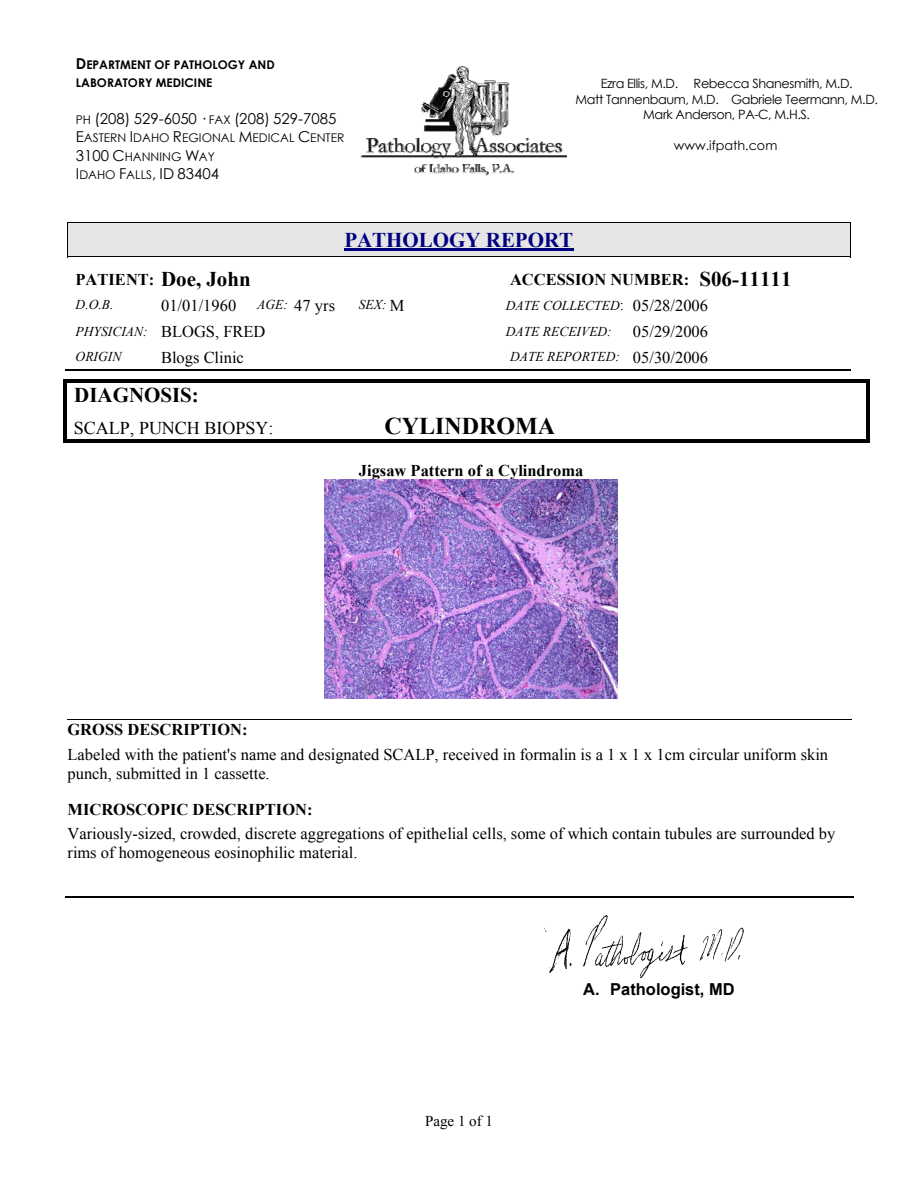
<style>
.page{position:relative;width:918px;height:1188px;background:#fff}
.page>*{position:absolute;margin:0;border:0;box-sizing:border-box;transform-origin:0 0}
.t1{font:700 24px "Times New Roman";color:#000}
.t2{font:700 21px "Times New Roman";color:#000080}
.t3{font:700 21px "Times New Roman";color:#000}
.t4{font:18px "Times New Roman";color:#000}
.t5{font:16.5px/19px "Times New Roman";color:#000}
.t6{font:700 16.5px "Times New Roman";color:#000}
.t7{font:700 16.5px "Arial";color:#000}
.t8{font:15px "Century Gothic";color:#000}
.t9{font:15px "Times New Roman";color:#000}
.t10{font:italic 13.5px "Times New Roman";color:#000}
.t11{font:12.75px/15.3px "Century Gothic";letter-spacing:-.03em;color:#000;text-align:center}
.t12{font:12.75px "Century Gothic";color:#000}
.t13{font:12px/18.3px "Century Gothic";color:#000}
.t14{font:700 12px/18.5px "Century Gothic";color:#000}
.s1{font-size:15px}
.s2{font-size:12px}
.s3{font-size:21px}
.s4{font-style:italic;font-size:13.5px}
.s5{font-style:normal;font-size:16.5px}
.s6{font-style:normal;font-size:15px}
</style>
<div class="page">
<img style="left:361px;top:66px;width:206px;height:110px">
<div style="left:68px;top:223px;width:782px;height:34px;background:#e5e5e5"></div>
<hr style="left:344px;top:248px;width:230px;height:3px;background:#000080">
<hr style="left:67px;top:222px;width:784px;height:1px;background:#000">
<hr style="left:67px;top:223px;width:1px;height:34px;background:#000">
<hr style="left:67px;top:257px;width:783px;height:1px;background:#000">
<hr style="left:850px;top:223px;width:1px;height:34px;background:#000">
<hr style="left:66px;top:369px;width:95px;height:2px;background:#000">
<hr style="left:160px;top:369px;width:341px;height:2px;background:#000">
<hr style="left:500px;top:369px;width:133px;height:2px;background:#000">
<hr style="left:632px;top:369px;width:219px;height:2px;background:#000">
<hr style="left:64px;top:379px;width:802px;height:3px;background:#000">
<svg style="left:866px;top:379px;width:3px;height:4px"></svg>
<hr style="left:64px;top:383px;width:3px;height:24px;background:#000">
<hr style="left:866px;top:383px;width:3px;height:24px;background:#000">
<svg style="left:64px;top:407px;width:3px;height:5px"></svg>
<svg style="left:866px;top:407px;width:3px;height:5px"></svg>
<hr style="left:64px;top:412px;width:3px;height:31px;background:#000">
<hr style="left:64px;top:440px;width:802px;height:3px;background:#000">
<hr style="left:866px;top:412px;width:3px;height:31px;background:#000">
<img style="left:325px;top:479px;width:292px;height:220px">
<hr style="left:68px;top:719px;width:784px;height:1px;background:#000">
<img style="left:544px;top:915px;width:200px;height:63px">
<hr style="left:65px;top:897px;width:788px;height:1px;background:#000">
<p class="t14" style="left:76px;top:55px;width:201px"><span class="s1">D</span>EPARTMENT OF PATHOLOGY AND<br>LABORATORY MEDICINE</p>
<p class="t8" style="left:76px;top:109px;width:262px"><span class="s2">PH</span> (208) 529-6050 · <span class="s2">FAX</span> (208) 529-7085</p>
<p class="t13" style="left:76px;top:129px;width:270px"><span class="s1">E</span>ASTERN <span class="s1">I</span>DAHO <span class="s1">R</span>EGIONAL <span class="s1">M</span>EDICAL <span class="s1">C</span>ENTER<br><span class="s1">3100 C</span>HANNING <span class="s1">W</span>AY</p>
<p class="t8" style="left:76px;top:164px;width:145px">I<span class="s2">DAHO</span> F<span class="s2">ALLS</span>, ID 83404</p>
<p class="t11" style="left:575px;top:76px;width:304px">Ezra Ellis, M.D. Rebecca Shanesmith, M.D.<br>Matt Tannenbaum, M.D. Gabriele Teermann, M.D.<br>Mark Anderson, PA-C, M.H.S.</p>
<p class="t12" style="left:674px;top:138px;width:105px">www.ifpath.com</p>
<p class="t2" style="left:344px;top:226px;width:230px">PATHOLOGY REPORT</p>
<p class="t6" style="left:76px;top:268px;width:177px">PATIENT: <span class="s3">Doe, John</span></p>
<p class="t6" style="left:510px;top:268px;width:283px">ACCESSION NUMBER: <span class="s3">S06-11111</span></p>
<p class="t10" style="left:76px;top:295px;width:39px">D.O.B.</p>
<p class="t5" style="left:161px;top:295px;width:77px">01/01/1960</p>
<p class="t5" style="left:257px;top:295px;width:79px"><span class="s4">AGE:</span> 47 yrs</p>
<p class="t10" style="left:359px;top:295px;width:47px">SEX: <span class="s5">M</span></p>
<p class="t10" style="left:506px;top:296px;width:204px">DATE COLLECTED<span class="s6">:</span> <span class="s5">05/28/2006</span></p>
<p class="t10" style="left:76px;top:322px;width:191px">PHYSICIAN: <span class="s5">BLOGS, FRED</span></p>
<p class="t10" style="left:506px;top:322px;width:108px">DATE RECEIVED:</p>
<p class="t5" style="left:633px;top:322px;width:77px">05/29/2006</p>
<p class="t10" style="left:76px;top:348px;width:47px">ORIGIN</p>
<p class="t5" style="left:161px;top:347px;width:84px">Blogs Clinic</p>
<p class="t10" style="left:510px;top:348px;width:200px">DATE REPORTED: <span class="s5">05/30/2006</span></p>
<p class="t3" style="left:74px;top:381px;width:126px">DIAGNOSIS:</p>
<p class="t4" style="left:74px;top:416px;width:201px">SCALP, PUNCH BIOPSY:</p>
<h1 class="t1" style="left:384px;top:410px;width:172px">CYLINDROMA</h1>
<p class="t6" style="left:359px;top:459px;width:226px">Jigsaw Pattern of a Cylindroma</p>
<p class="t6" style="left:68px;top:719px;width:182px">GROSS DESCRIPTION:</p>
<p class="t5" style="left:68px;top:744px;width:762px">Labeled with the patient's name and designated SCALP, received in formalin is a 1 x 1 x 1cm circular uniform skin punch, submitted in 1 cassette.</p>
<p class="t6" style="left:67px;top:798px;width:247px">MICROSCOPIC DESCRIPTION:</p>
<p class="t5" style="left:67px;top:824px;width:769px">Variously-sized, crowded, discrete aggregations of epithelial cells, some of which contain tubules are surrounded by rims of homogeneous eosinophilic material.</p>
<p class="t9" style="left:425px;top:1111px;width:69px">Page 1 of 1</p>
<p class="t7" style="left:583px;top:979px;width:153px">A. Pathologist, MD</p>
</div>
